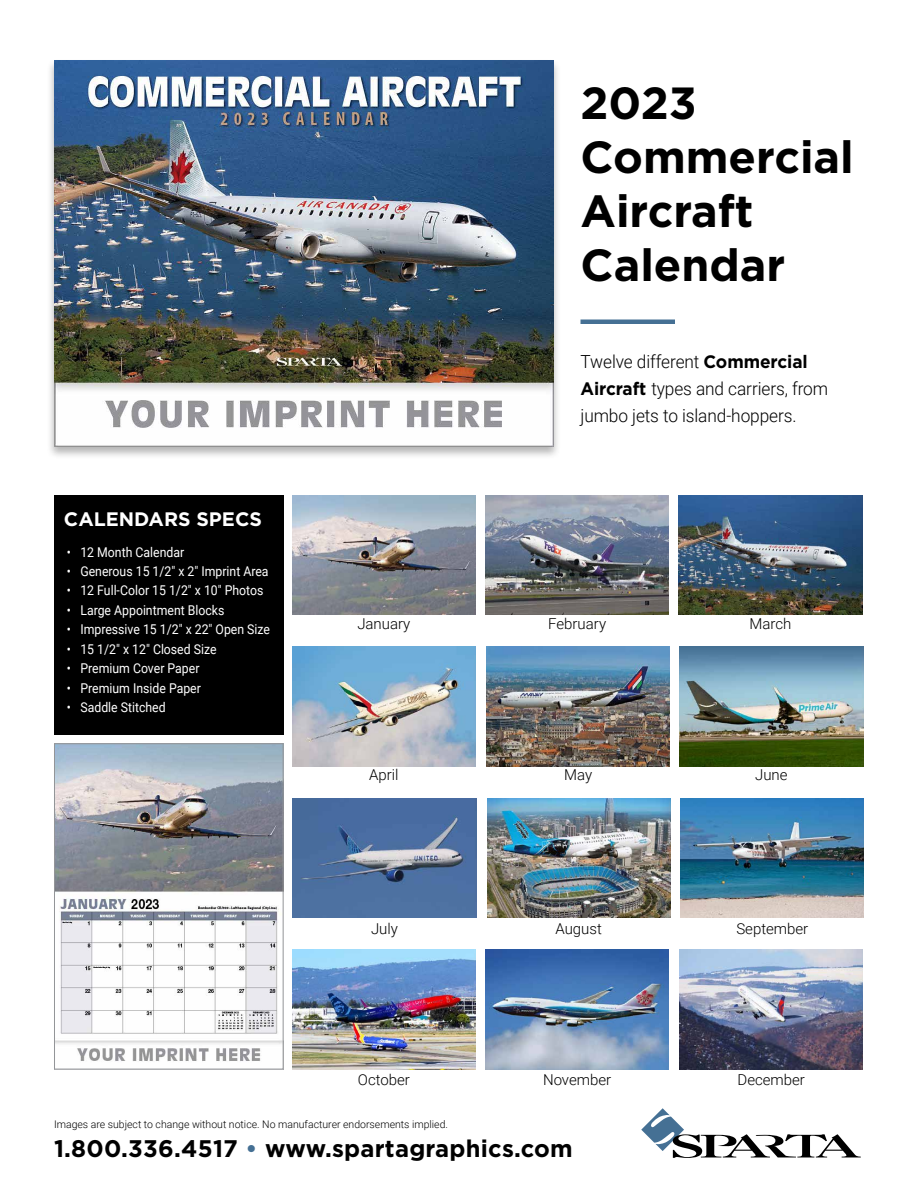
<style>
.page{position:relative;width:918px;height:1188px;background:#fff}
.page>*{position:absolute;margin:0;border:0;box-sizing:border-box;transform-origin:0 0}
.t1{font:700 45px/54px "Gotham";color:#000}
.t2{font:700 24px "Gotham";letter-spacing:.01em;color:#000}
.t3{font:700 19.5px "Gotham";color:#fff}
.t4{font:300 18px/27px "Roboto";letter-spacing:-.005em;color:#000;scale:.96 1}
.t5{font:300 15px "Roboto";color:#000}
.t6{font:13.5px "Roboto";color:#fff;scale:.91 1}
.t7{font:300 10.5px "Roboto";color:#000}
.s1{font-family:"Gotham";font-weight:700}
.s2{color:#457094}
</style>
<div class="page">
<hr style="left:580px;top:320px;width:95px;height:4px;background:#457094">
<div style="left:47px;top:58px;width:514px;height:402px;background:#000;opacity:.3"></div>
<img style="left:54px;top:61px;width:500px;height:386px">
<div style="left:54px;top:495px;width:230px;height:239px;background:#000"></div>
<img style="left:56px;top:745px;width:226px;height:316px">
<div style="left:54px;top:743px;width:230px;height:326px;border:1px solid #939598"></div>
<img style="left:679px;top:495px;width:183px;height:119px">
<img style="left:292px;top:495px;width:184px;height:119px">
<img style="left:293px;top:798px;width:183px;height:120px">
<img style="left:487px;top:647px;width:183px;height:119px">
<img style="left:680px;top:647px;width:183px;height:119px">
<img style="left:486px;top:495px;width:183px;height:119px">
<img style="left:292px;top:647px;width:184px;height:119px">
<img style="left:681px;top:798px;width:183px;height:120px">
<img style="left:680px;top:950px;width:183px;height:119px">
<img style="left:292px;top:950px;width:184px;height:119px">
<img style="left:487px;top:798px;width:183px;height:120px">
<img style="left:486px;top:950px;width:183px;height:119px">
<svg style="left:641px;top:1108px;width:220px;height:50px"></svg>
<h1 class="t1" style="left:580px;top:76px;width:275px">2023<br>Commercial<br>Aircraft<br>Calendar</h1>
<h3 class="t3" style="left:64px;top:506px;width:199px">CALENDARS SPECS</h3>
<p class="t6" style="left:67px;top:542px;width:131px">• 12 Month Calendar</p>
<p class="t6" style="left:67px;top:562px;width:223px">• Generous 15 1/2″ x 2″ Imprint Area</p>
<p class="t6" style="left:67px;top:581px;width:218px">• 12 Full-Color 15 1/2″ x 10″ Photos</p>
<p class="t6" style="left:67px;top:601px;width:175px">• Large Appointment Blocks</p>
<p class="t6" style="left:67px;top:620px;width:225px">• Impressive 15 1/2″ x 22″ Open Size</p>
<p class="t6" style="left:67px;top:640px;width:166px">• 15 1/2″ x 12″ Closed Size</p>
<p class="t6" style="left:67px;top:659px;width:147px">• Premium Cover Paper</p>
<p class="t6" style="left:67px;top:679px;width:149px">• Premium Inside Paper</p>
<p class="t6" style="left:67px;top:698px;width:110px">• Saddle Stitched</p>
<h3 class="t4" style="left:580px;top:348px;width:259px">Twelve different <span class="s1">Commercial<br>Aircraft</span> types and carriers, from jumbo jets to island-hoppers.</h3>
<p class="t5" style="left:357px;top:613px;width:55px">January</p>
<p class="t5" style="left:548px;top:613px;width:59px">February</p>
<p class="t5" style="left:749px;top:613px;width:43px">March</p>
<p class="t5" style="left:369px;top:764px;width:31px">April</p>
<p class="t5" style="left:564px;top:764px;width:30px">May</p>
<p class="t5" style="left:755px;top:764px;width:34px">June</p>
<p class="t5" style="left:371px;top:918px;width:28px">July</p>
<p class="t5" style="left:555px;top:918px;width:48px">August</p>
<p class="t5" style="left:736px;top:918px;width:73px">September</p>
<p class="t5" style="left:358px;top:1070px;width:54px">October</p>
<p class="t5" style="left:543px;top:1070px;width:70px">November</p>
<p class="t5" style="left:738px;top:1070px;width:69px">December</p>
<p class="t7" style="left:54px;top:1117px;width:396px">Images are subject to change without notice. No manufacturer endorsements implied.</p>
<h2 class="t2" style="left:54px;top:1132px;width:520px">1.800.336.4517 <span class="s2">•</span> www.spartagraphics.com</h2>
</div>
